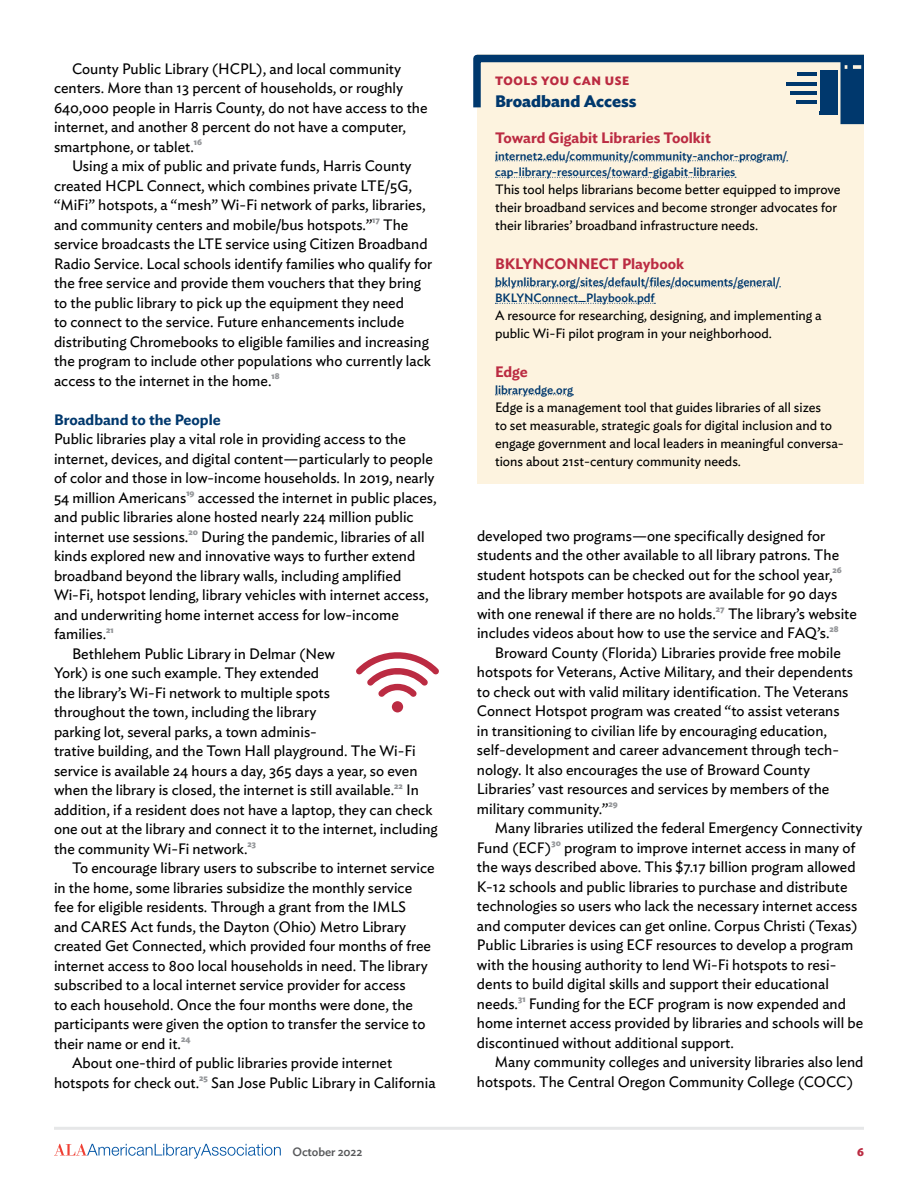
<style>
.page{position:relative;width:918px;height:1188px;background:#fff}
.page>*{position:absolute;margin:0;border:0;box-sizing:border-box;transform-origin:0 0}
.Box_H1_-_TOOLS{font:700 16.5px "Ideal Sans";color:#00386d}
.P1{font:15px/19.5px "Ideal Sans";color:#000}
.Box_h2{font:600 15px "Ideal Sans";color:#bb2b42}
.t1{font:600 15px "Ideal Sans";color:#00386d}
.P1_box{font:13.5px/18px "Ideal Sans";color:#000}
.box_url{font:500 12px/16.5px "Ideal Sans";color:#00386d}
.TOOLS{font:700 12px "Ideal Sans";letter-spacing:.05em;color:#bb2b42}
.t2{font:500 12px "Ideal Sans";letter-spacing:-.01em;color:#58595b}
</style>
<div class="page">
<hr style="left:54px;top:1127px;width:810px;height:3px;background:#e6e7e8">
<svg style="left:54px;top:1144px;width:227px;height:15px"></svg>
<div style="left:477px;top:54px;width:387px;height:430px;background:#fdf3df"></div>
<svg style="left:495px;top:160px;width:293px;height:1px"></svg>
<svg style="left:495px;top:177px;width:241px;height:1px"></svg>
<svg style="left:495px;top:286px;width:286px;height:1px"></svg>
<svg style="left:495px;top:303px;width:160px;height:1px"></svg>
<svg style="left:495px;top:394px;width:79px;height:1px"></svg>
<svg style="left:473px;top:54px;width:391px;height:70px"></svg>
<hr style="left:819px;top:111px;width:16px;height:4px;background:#00386d">
<hr style="left:796px;top:100px;width:21px;height:4px;background:#00386d">
<hr style="left:791px;top:91px;width:26px;height:4px;background:#00386d">
<hr style="left:787px;top:82px;width:30px;height:3px;background:#00386d">
<hr style="left:798px;top:73px;width:19px;height:3px;background:#00386d">
<svg style="left:390px;top:699px;width:15px;height:16px"></svg>
<div style="left:387px;top:697px;width:21px;height:20px;border:4px solid #fff;border-radius:50%"></div>
<svg style="left:356px;top:652px;width:83px;height:48px"></svg>
<p class="P1" style="left:54px;top:57px;width:375px;text-indent:18px">County Public Library (HCPL), and local community centers. More than 13 percent of households, or roughly 640,000 people in Harris County, do not have access to the internet, and another 8 percent do not have a computer, smartphone, or tablet.<sup>16</sup></p>
<p class="P1" style="left:54px;top:155px;width:380px;text-indent:18px">Using a mix of public and private funds, Harris County created HCPL Connect, which combines private LTE/5G, “MiFi” hotspots, a “mesh” Wi-Fi network of parks, libraries, and community centers and mobile/bus hotspots.”<sup>17</sup> The service broadcasts the LTE service using Citizen Broadband Radio Service. Local schools identify families who qualify for the free service and provide them vouchers that they bring to the public library to pick up the equipment they need<br>to connect to the service. Future enhancements include distributing Chromebooks to eligible families and increasing the program to include other populations who currently lack access to the internet in the home.<sup>18</sup></p>
<h4 class="t1" style="left:54px;top:407px;width:168px">Broadband to the People</h4>
<p class="P1" style="left:54px;top:428px;width:384px">Public libraries play a vital role in providing access to the internet, devices, and digital content—particularly to people of color and those in low-income households. In 2019, nearly 54 million Americans<sup>19</sup> accessed the internet in public places, and public libraries alone hosted nearly 224 million public internet use sessions.<sup>20</sup> During the pandemic, libraries of all kinds explored new and innovative ways to further extend broadband beyond the library walls, including amplified Wi-Fi, hotspot lending, library vehicles with internet access, and underwriting home internet access for low-income families.<sup>21</sup></p>
<p class="P1" style="left:54px;top:642px;width:385px;text-indent:18px">Bethlehem Public Library in Delmar (New<br>York) is one such example. They extended<br>the library’s Wi-Fi network to multiple spots<br>throughout the town, including the library<br>parking lot, several parks, a town adminis-<br>trative building, and the Town Hall playground. The Wi-Fi service is available 24 hours a day, 365 days a year, so even when the library is closed, the internet is still available.<sup>22</sup> In addition, if a resident does not have a laptop, they can check one out at the library and connect it to the internet, including the community Wi-Fi network.<sup>23</sup></p>
<p class="P1" style="left:54px;top:857px;width:382px;text-indent:18px">To encourage library users to subscribe to internet service in the home, some libraries subsidize the monthly service fee for eligible residents. Through a grant from the IMLS<br>and CARES Act funds, the Dayton (Ohio) Metro Library created Get Connected, which provided four months of free internet access to 800 local households in need. The library subscribed to a local internet service provider for access<br>to each household. Once the four months were done, the participants were given the option to transfer the service to their name or end it.<sup>24</sup></p>
<p class="P1" style="left:54px;top:1052px;width:383px;text-indent:18px">About one-third of public libraries provide internet hotspots for check out.<sup>25</sup> San Jose Public Library in California</p>
<p class="TOOLS" style="left:495px;top:71px;width:136px">TOOLS YOU CAN USE</p>
<p class="Box_H1_-_TOOLS" style="left:495px;top:88px;width:143px">Broadband Access</p>
<p class="Box_h2" style="left:495px;top:126px;width:217px">Toward Gigabit Libraries Toolkit</p>
<p class="box_url" style="left:495px;top:146px;width:294px">internet2.edu/community/community-anchor-program/ cap-library-resources/toward-gigabit-libraries</p>
<p class="P1_box" style="left:495px;top:179px;width:347px">This tool helps librarians become better equipped to improve their broadband services and become stronger advocates for their libraries’ broadband infrastructure needs.</p>
<p class="Box_h2" style="left:495px;top:252px;width:191px">BKLYNCONNECT Playbook</p>
<p class="box_url" style="left:495px;top:272px;width:286px">bklynlibrary.org/sites/default/files/documents/general/<br>BKLYNConnect_Playbook.pdf</p>
<p class="P1_box" style="left:495px;top:305px;width:328px">A resource for researching, designing, and implementing a public Wi-Fi pilot program in your neighborhood.</p>
<p class="Box_h2" style="left:495px;top:360px;width:34px">Edge</p>
<p class="box_url" style="left:495px;top:380px;width:79px">libraryedge.org</p>
<p class="P1_box" style="left:495px;top:397px;width:350px">Edge is a management tool that guides libraries of all sizes<br>to set measurable, strategic goals for digital inclusion and to engage government and local leaders in meaningful conversa&shy;tions about 21st-century community needs.</p>
<p class="P1" style="left:477px;top:524px;width:382px">developed two programs—one specifically designed for students and the other available to all library patrons. The student hotspots can be checked out for the school year,<sup>26 </sup>and the library member hotspots are available for 90 days with one renewal if there are no holds.<sup>27</sup> The library’s website includes videos about how to use the service and FAQ’s.<sup>28</sup></p>
<p class="P1" style="left:477px;top:641px;width:377px;text-indent:18px">Broward County (Florida) Libraries provide free mobile hotspots for Veterans, Active Military, and their dependents to check out with valid military identification. The Veterans Connect Hotspot program was created “to assist veterans in transitioning to civilian life by encouraging education, self-development and career advancement through tech&shy;nology. It also encourages the use of Broward County Libraries’ vast resources and services by members of the military community.”<sup>29</sup></p>
<p class="P1" style="left:477px;top:817px;width:388px;text-indent:18px">Many libraries utilized the federal Emergency Connectivity Fund (ECF)<sup>30</sup> program to improve internet access in many of the ways described above. This $7.17 billion program allowed K-12 schools and public libraries to purchase and distribute technologies so users who lack the necessary internet access and computer devices can get online. Corpus Christi (Texas)<br>Public Libraries is using ECF resources to develop a program with the housing authority to lend Wi-Fi hotspots to resi&shy;dents to build digital skills and support their educational needs.<sup>31</sup> Funding for the ECF program is now expended and home internet access provided by libraries and schools will be discontinued without additional support.</p>
<p class="P1" style="left:477px;top:1051px;width:388px;text-indent:18px">Many community colleges and university libraries also lend hotspots. The Central Oregon Community College (COCC)</p>
<p class="t2" style="left:292px;top:1142px;width:71px">October 2022</p>
<p class="TOOLS" style="left:857px;top:1142px;width:8px">6</p>
</div>
